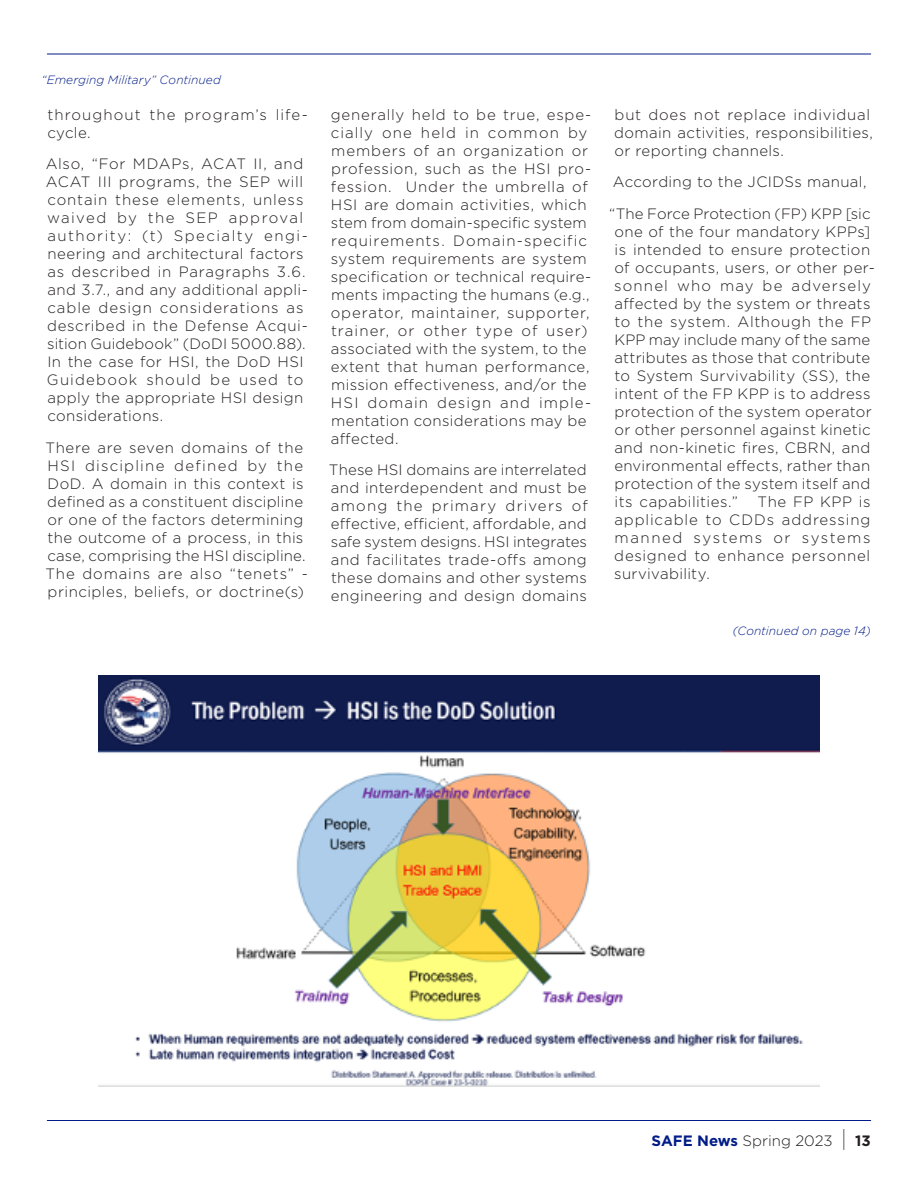
<style>
.page{position:relative;width:918px;height:1188px;background:#fff}
.page>*{position:absolute;margin:0;border:0;box-sizing:border-box;transform-origin:0 0}
.BodyText{font:300 15px/18px "Gotham";letter-spacing:.03em;color:#231f20}
.BodyText-2{font:300 15px/18px "Gotham";letter-spacing:.065em;color:#231f20}
.BodyText-3{font:300 15px "Gotham";color:#231f20}
.BodyText-4{font:italic 300 12px "Gotham";letter-spacing:.005em;color:#001c88}
.s1{font-weight:700;color:#001c88}
.s2{font-size:22.5px}
.s3{font-weight:700}
</style>
<div class="page">
<hr style="left:47px;top:54px;width:824px;height:1px;background:#001c88">
<img style="left:99px;top:675px;width:720px;height:411px">
<hr style="left:47px;top:1120px;width:824px;height:1px;background:#001c88">
<p class="BodyText-4" style="left:42px;top:72px;width:181px">“Emerging Military” Continued</p>
<p class="BodyText-2" style="left:47px;top:106px;width:262px">throughout the program’s life&shy;cycle.</p>
<p class="BodyText" style="left:46px;top:155px;width:264px">Also, “For MDAPs, ACAT II, and<br>ACAT III programs, the SEP will contain these elements, unless waived by the SEP approval authority: (t) Specialty engi&shy;neering and architectural factors as described in Paragraphs 3.6. and 3.7., and any additional appli&shy;cable design considerations as described in the Defense Acqui&shy;sition Guidebook” (DoDI 5000.88).<br>In the case for HSI, the DoD HSI<br>Guidebook should be used to apply the appropriate HSI design considerations.</p>
<p class="BodyText" style="left:45px;top:439px;width:264px">There are seven domains of the HSI discipline defined by the DoD. A domain in this context is defined as a constituent discipline or one of the factors determining the outcome of a process, in this case, comprising the HSI discipline.<br>The domains are also “tenets” - principles, beliefs, or doctrine(s)</p>
<p class="BodyText" style="left:331px;top:106px;width:262px">generally held to be true, espe&shy;cially one held in common by members of an organization or profession, such as the HSI pro&shy;fession. Under the umbrella of<br>HSI are domain activities, which stem from domain-specific system requirements. Domain-specific system requirements are system specification or technical require&shy;ments impacting the humans (e.g., operator, maintainer, supporter, trainer, or other type of user) associated with the system, to the extent that human performance, mission effectiveness, and/or the<br>HSI domain design and imple&shy;mentation considerations may be affected.</p>
<p class="BodyText" style="left:329px;top:461px;width:260px;text-align:justify">These HSI domains are interrelated and interdependent and must be among the primary drivers of effective, efficient, affordable, and safe system designs. HSI integrates and facilitates trade-offs among these domains and other systems engineering and design domains</p>
<p class="BodyText" style="left:614px;top:106px;width:260px">but does not replace individual domain activities, responsibilities, or reporting channels.</p>
<p class="BodyText" style="left:613px;top:173px;width:255px">According to the JCIDSs manual,</p>
<p class="BodyText" style="left:614px;top:205px;width:262px;text-indent:-5px">“The Force Protection (FP) KPP [sic one of the four mandatory KPPs] is intended to ensure protection of occupants, users, or other per&shy;sonnel who may be adversely affected by the system or threats to the system. Although the FP<br>KPP may include many of the same attributes as those that contribute to System Survivability (SS), the intent of the FP KPP is to address protection of the system operator or other personnel against kinetic and non-kinetic fires, CBRN, and environmental effects, rather than protection of the system itself and its capabilities.”</p>
<p class="BodyText" style="left:614px;top:493px;width:258px;text-align:justify;text-indent:143px">The FP KPP is applicable to CDDs addressing manned systems or systems designed to enhance personnel survivability.</p>
<p class="BodyText-4" style="left:733px;top:623px;width:140px">(Continued on page 14)</p>
<p class="BodyText-3" style="left:652px;top:1133px;width:221px"><span class="s1">SAFE News</span> Spring 2023 <span class="s2">|</span> <span class="s3">13</span></p>
</div>
